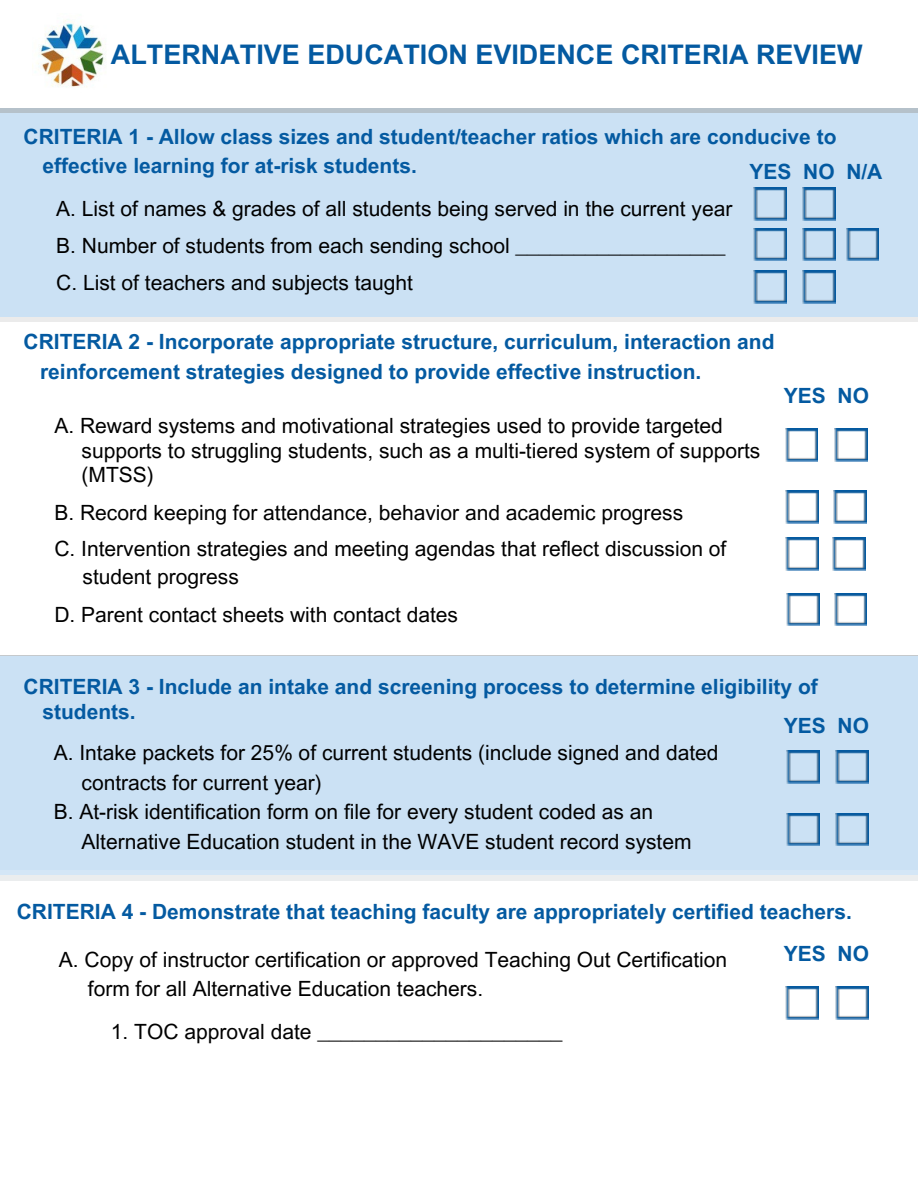
<style>
.page{position:relative;width:918px;height:1188px;background:#fff}
.page>*{position:absolute;margin:0;border:0;box-sizing:border-box;transform-origin:0 0}
.t1{font:700 27px "Arial MT Pro";color:#045aa1}
.t2{font:21px/24.8px "Arial MT Pro";color:#000}
.t3{font:700 21px "Arial MT Pro";color:#045aa1}
</style>
<div class="page">
<div style="left:0;top:109px;width:918px;height:212px;background:#cbe1f4"></div>
<img style="left:38px;top:19px;width:68px;height:68px">
<div style="left:0;top:656px;width:918px;height:225px;background:#cbe1f4"></div>
<img style="left:753px;top:188px;width:33px;height:33px">
<img style="left:803px;top:188px;width:32px;height:33px">
<img style="left:753px;top:228px;width:33px;height:33px">
<img style="left:803px;top:228px;width:32px;height:33px">
<img style="left:753px;top:271px;width:33px;height:32px">
<img style="left:803px;top:271px;width:32px;height:32px">
<img style="left:846px;top:228px;width:33px;height:33px">
<img style="left:785px;top:429px;width:33px;height:32px">
<img style="left:835px;top:429px;width:32px;height:32px">
<img style="left:786px;top:491px;width:32px;height:32px">
<img style="left:834px;top:491px;width:32px;height:32px">
<img style="left:786px;top:538px;width:32px;height:33px">
<img style="left:786px;top:593px;width:33px;height:33px">
<img style="left:834px;top:593px;width:33px;height:33px">
<img style="left:786px;top:751px;width:33px;height:32px">
<img style="left:836px;top:751px;width:32px;height:32px">
<img style="left:786px;top:813px;width:33px;height:33px">
<img style="left:836px;top:813px;width:32px;height:33px">
<img style="left:786px;top:987px;width:32px;height:32px">
<img style="left:836px;top:987px;width:32px;height:32px">
<img style="left:833px;top:538px;width:33px;height:33px">
<p class="t1" style="left:111px;top:44px;width:753px">ALTERNATIVE EDUCATION EVIDENCE CRITERIA REVIEW</p>
<h3 class="t3" style="left:24px;top:129px;width:814px">CRITERIA 1 - Allow class sizes and student/teacher ratios which are conducive to</h3>
<h3 class="t3" style="left:42px;top:158px;width:376px">effective learning for at-risk students.</h3>
<p class="t3" style="left:750px;top:164px;width:134px">YES NO N/A</p>
<p class="t2" style="left:56px;top:199px;width:678px">A. List of names &amp; grades of all students being served in the current year</p>
<p class="t2" style="left:56px;top:236px;width:671px">B. Number of students from each sending school __________________</p>
<h2 class="t2" style="left:56px;top:273px;width:358px">C. List of teachers and subjects taught</h2>
<p class="t3" style="left:24px;top:334px;width:753px">CRITERIA 2 - Incorporate appropriate structure, curriculum, interaction and</p>
<p class="t3" style="left:40px;top:364px;width:663px">reinforcement strategies designed to provide effective instruction.</p>
<p class="t3" style="left:784px;top:388px;width:87px">YES NO</p>
<p class="t2" style="left:54px;top:416px;width:670px">A. Reward systems and motivational strategies used to provide targeted</p>
<p class="t2" style="left:82px;top:440px;width:680px">supports to struggling students, such as a multi-tiered system of supports (MTSS)</p>
<p class="t2" style="left:54px;top:503px;width:630px">B. Record keeping for attendance, behavior and academic progress</p>
<p class="t2" style="left:54px;top:539px;width:673px">C. Intervention strategies and meeting agendas that reflect discussion of</p>
<h3 class="t2" style="left:83px;top:566px;width:158px">student progress</h3>
<p class="t2" style="left:54px;top:604px;width:405px">D. Parent contact sheets with contact dates</p>
<p class="t3" style="left:24px;top:679px;width:796px">CRITERIA 3 - Include an intake and screening process to determine eligibility of</p>
<p class="t3" style="left:42px;top:704px;width:95px">students.</p>
<p class="t2" style="left:54px;top:743px;width:666px">A. Intake packets for 25% of current students (include signed and dated</p>
<p class="t2" style="left:82px;top:773px;width:242px">contracts for current year)</p>
<h2 class="t2" style="left:54px;top:801px;width:601px">B. At-risk identification form on file for every student coded as an</h2>
<p class="t2" style="left:82px;top:831px;width:612px">Alternative Education student in the WAVE student record system</p>
<p class="t3" style="left:784px;top:718px;width:87px">YES NO</p>
<p class="t3" style="left:17px;top:904px;width:837px">CRITERIA 4 - Demonstrate that teaching faculty are appropriately certified teachers.</p>
<h2 class="t2" style="left:59px;top:949px;width:670px">A. Copy of instructor certification or approved Teaching Out Certification</h2>
<p class="t2" style="left:88px;top:979px;width:397px">form for all Alternative Education teachers.</p>
<p class="t2" style="left:111px;top:1022px;width:453px">1. TOC approval date _____________________</p>
<p class="t3" style="left:784px;top:946px;width:87px">YES NO</p>
</div>
